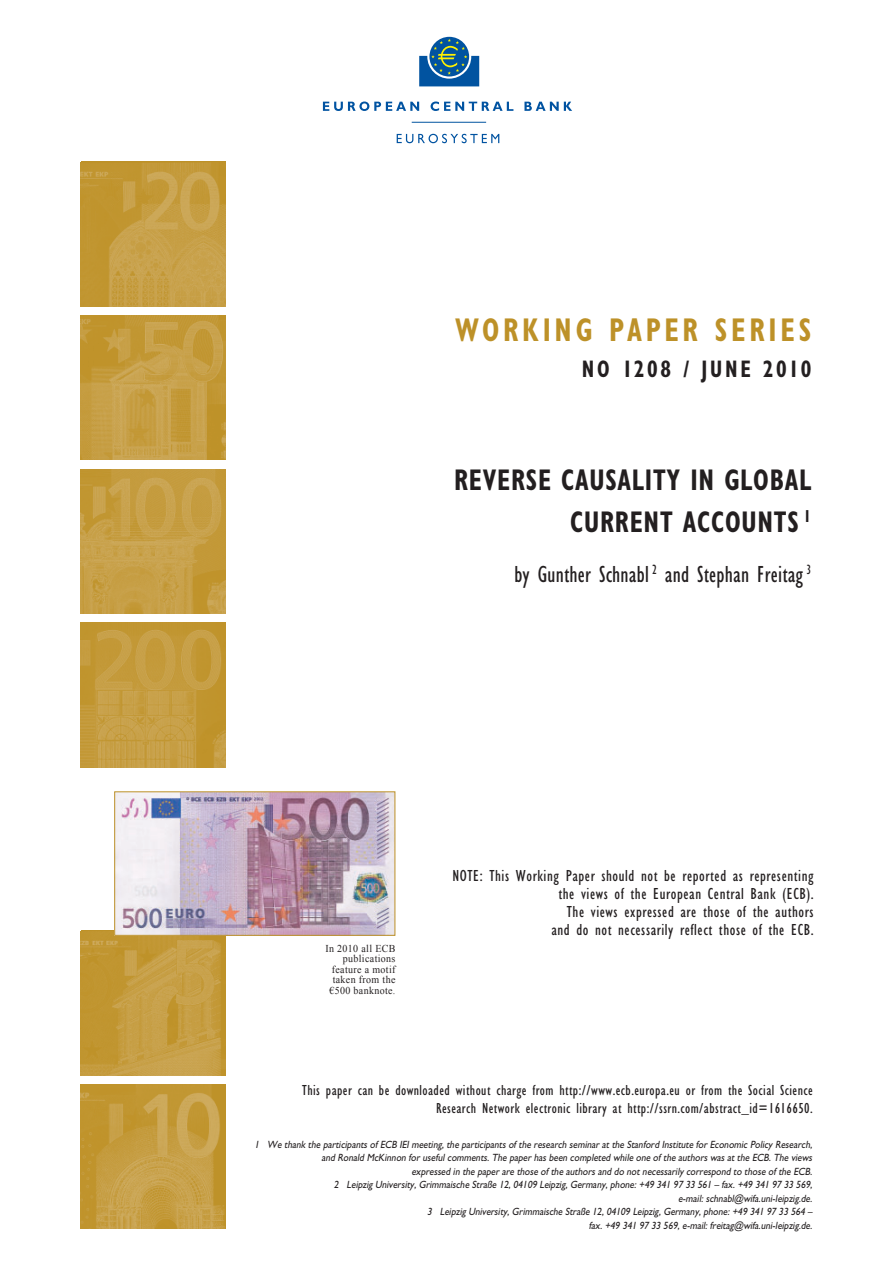
<style>
.page{position:relative;width:893px;height:1263px;background:#fff}
.page>*{position:absolute;margin:0;border:0;box-sizing:border-box;transform-origin:0 0}
.t1{font:700 condensed 33px "Gill Sans Myriad";letter-spacing:.135em;color:#bd9128;scale:.85 1}
.t2{font:700 condensed 30px/42px "Gill Sans Myriad";letter-spacing:.03em;color:#231f20;text-align:right;scale:.85 1}
.t3{font:condensed 24px "Gill Sans Myriad";letter-spacing:.01em;color:#231f20;scale:.95 1}
.t4{font:700 condensed 24px "Gill Sans Myriad";letter-spacing:.125em;color:#231f20;scale:.85 1}
.t5{font:condensed 16.5px/18px "Gill Sans Myriad";letter-spacing:.035em;color:#231f20;text-align:right}
.t6{font:condensed 15px/18px "Gill Sans Myriad";letter-spacing:.03em;color:#231f20;text-align:right}
.t7{font:italic 10.5px/13.5px "Gill Sans Myriad";color:#231f20;text-align:right;scale:.9 1}
.t8{font:10.5px/10.5px "Times New Roman WGL";letter-spacing:.035em;color:#231f20;text-align:right;scale:.95 1}
</style>
<div class="page">
<svg style="left:429px;top:37px;width:40px;height:39px"></svg>
<svg style="left:419px;top:39px;width:60px;height:47px"></svg>
<svg style="left:323px;top:102px;width:96px;height:9px"></svg>
<svg style="left:431px;top:102px;width:82px;height:9px"></svg>
<svg style="left:524px;top:102px;width:48px;height:9px"></svg>
<svg style="left:397px;top:134px;width:102px;height:9px"></svg>
<hr style="left:412px;top:122px;width:74px;height:1px;background:#0153a0">
<img style="left:81px;top:315px;width:144px;height:145px">
<img style="left:81px;top:469px;width:144px;height:145px">
<img style="left:81px;top:623px;width:144px;height:144px">
<img style="left:81px;top:932px;width:144px;height:143px">
<img style="left:81px;top:1084px;width:144px;height:145px">
<img style="left:81px;top:162px;width:144px;height:144px">
<img style="left:114px;top:791px;width:281px;height:145px">
<h1 class="t1" style="left:455px;top:319px;width:421px">WORKING PAPER SERIES</h1>
<h3 class="t4" style="left:582px;top:360px;width:271px">NO 1208 / JUNE 2010</h3>
<h2 class="t2" style="left:454px;top:462px;width:422px">REVERSE CAUSALITY IN GLOBAL<br>CURRENT ACCOUNTS <sup>1</sup></h2>
<h3 class="t3" style="left:514px;top:566px;width:314px">by Gunther Schnabl <sup>2</sup> and Stephan Freitag <sup>3</sup></h3>
<p class="t8" style="left:325px;top:944px;width:75px">In 2010 all ECB publications feature a motif taken from the €500 banknote.</p>
<h3 class="t5" style="left:452px;top:869px;width:363px">NOTE: This Working Paper should not be reported as representing the views of the European Central Bank (ECB).<br>The views expressed are those of the authors<br>and do not necessarily reflect those of the ECB.</h3>
<h3 class="t6" style="left:302px;top:1082px;width:512px">This paper can be downloaded without charge from http://www.ecb.europa.eu or from the Social Science<br>Research Network electronic library at http://ssrn.com/abstract_id=1616650.</h3>
<p class="t7" style="left:255px;top:1139px;width:623px">1 We thank the participants of ECB IEI meeting, the participants of the research seminar at the Stanford Institute for Economic Policy Research, and Ronald McKinnon for useful comments. The paper has been completed while one of the authors was at the ECB. The views<br>expressed in the paper are those of the authors and do not necessarily correspond to those of the ECB.<br>2 Leipzig University, Grimmaische Straße 12, 04109 Leipzig, Germany, phone: +49 341 97 33 561 – fax. +49 341 97 33 569,<br>e-mail: schnabl@wifa.uni-leipzig.de.<br>3 Leipzig University, Grimmaische Straße 12, 04109 Leipzig, Germany, phone: +49 341 97 33 564 –<br>fax. +49 341 97 33 569, e-mail: freitag@wifa.uni-leipzig.de.</p>
</div>
